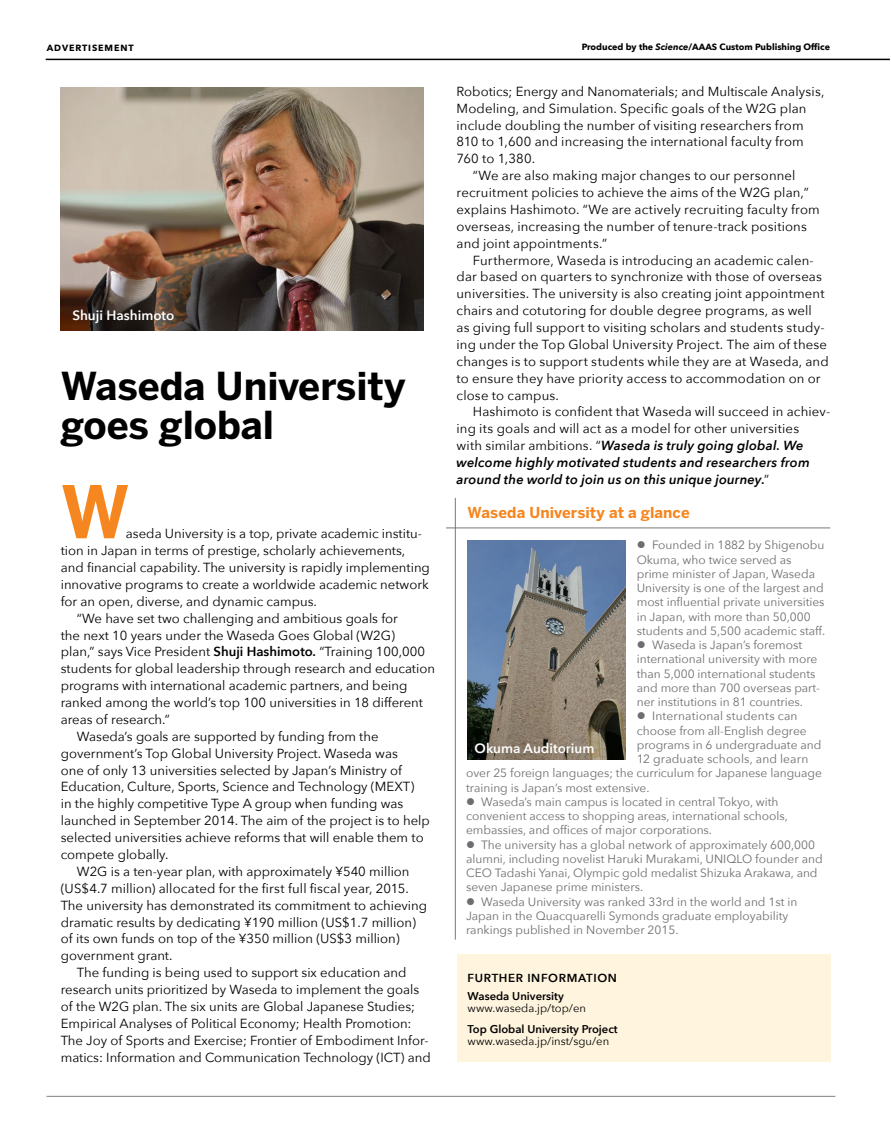
<style>
.page{position:relative;width:891px;height:1134px;background:#fff}
.page>*{position:absolute;margin:0;border:0;box-sizing:border-box;transform-origin:0 0}
.t1{font:700 72px "Benton Sans";color:#f6861f}
.t2{font:700 38.25px/39px "Benton Sans";color:#000}
.t3{font:700 15px "Benton Sans";letter-spacing:.005em;color:#f6861f}
.t4{font:600 13.5px "Avenir Next";color:#fff}
.t5{font:13.2px "Avenir Next";color:#000}
.t6{font:italic 600 13.2px "Avenir Next";letter-spacing:.015em;color:#000}
.t7{font:12px/14.2px "Avenir Next";color:#6d6e71}
.t8{font:600 11.7px "Avenir Next";letter-spacing:.055em;color:#000}
.t9{font:11.25px "Avenir Next";color:#000}
.t10{font:600 11.25px "Avenir Next";color:#000}
.t11{font:700 9px "Avenir Next";color:#000}
.t12{font:700 9px "Avenir Next";letter-spacing:.1em;color:#000}
.s1{font-style:italic}
.s2{font-weight:600}
.s3{font-weight:400;font-style:normal}
.s4{font-style:normal}
</style>
<div class="page">
<hr style="left:46px;top:1096px;width:789px;height:1px;background:#808285">
<hr style="left:46px;top:59px;width:844px;height:1px;background:#000">
<img style="left:468px;top:541px;width:158px;height:219px">
<div style="left:457px;top:955px;width:373px;height:107px;background:#fff4de"></div>
<img style="left:61px;top:88px;width:363px;height:243px">
<hr style="left:455px;top:498px;width:1px;height:442px;background:#77787b">
<hr style="left:446px;top:528px;width:384px;height:1px;background:#77787b">
<p class="t12" style="left:47px;top:40px;width:88px">ADVERTISEMENT</p>
<p class="t11" style="left:582px;top:39px;width:250px">Produced by the <span class="s1">Science</span>/AAAS Custom Publishing Office</p>
<p class="t4" style="left:72px;top:304px;width:104px">Shuji Hashimoto</p>
<h2 class="t2" style="left:61px;top:367px;width:346px">Waseda University goes global</h2>
<h1 class="t1" style="left:61px;top:467px;width:70px">W</h1>
<p class="t5" style="left:126px;top:523px;width:298px">aseda University is a top, private academic institu-</p>
<p class="t5" style="left:61px;top:539px;width:346px">tion in Japan in terms of prestige, scholarly achievements,</p>
<p class="t5" style="left:61px;top:556px;width:371px">and financial capability. The university is rapidly implementing</p>
<p class="t5" style="left:61px;top:573px;width:370px">innovative programs to create a worldwide academic network</p>
<p class="t5" style="left:61px;top:590px;width:258px">for an open, diverse, and dynamic campus.</p>
<p class="t5" style="left:77px;top:607px;width:323px">“We have set two challenging and ambitious goals for</p>
<p class="t5" style="left:61px;top:624px;width:336px">the next 10 years under the Waseda Goes Global (W2G)</p>
<p class="t5" style="left:61px;top:641px;width:366px">plan,” says Vice President <span class="s2">Shuji Hashimoto.</span> “Training 100,000</p>
<p class="t5" style="left:61px;top:658px;width:376px">students for global leadership through research and education</p>
<p class="t5" style="left:61px;top:674px;width:348px">programs with international academic partners, and being</p>
<p class="t5" style="left:61px;top:691px;width:364px">ranked among the world’s top 100 universities in 18 different</p>
<p class="t5" style="left:61px;top:708px;width:111px">areas of research.”</p>
<p class="t5" style="left:77px;top:725px;width:303px">Waseda’s goals are supported by funding from the</p>
<p class="t5" style="left:61px;top:742px;width:339px">government’s Top Global University Project. Waseda was</p>
<p class="t5" style="left:61px;top:759px;width:343px">one of only 13 universities selected by Japan’s Ministry of</p>
<p class="t5" style="left:61px;top:776px;width:355px">Education, Culture, Sports, Science and Technology (MEXT)</p>
<p class="t5" style="left:61px;top:793px;width:344px">in the highly competitive Type A group when funding was</p>
<p class="t5" style="left:61px;top:809px;width:371px">launched in September 2014. The aim of the project is to help</p>
<p class="t5" style="left:61px;top:826px;width:364px">selected universities achieve reforms that will enable them to</p>
<p class="t5" style="left:61px;top:843px;width:109px">compete globally.</p>
<p class="t5" style="left:77px;top:860px;width:334px">W2G is a ten-year plan, with approximately ¥540 million</p>
<p class="t5" style="left:61px;top:877px;width:350px">(US$4.7 million) allocated for the first full fiscal year, 2015.</p>
<p class="t5" style="left:61px;top:894px;width:368px">The university has demonstrated its commitment to achieving</p>
<p class="t5" style="left:61px;top:911px;width:357px">dramatic results by dedicating ¥190 million (US$1.7 million)</p>
<p class="t5" style="left:61px;top:928px;width:341px">of its own funds on top of the ¥350 million (US$3 million)</p>
<p class="t5" style="left:61px;top:945px;width:113px">government grant.</p>
<p class="t5" style="left:77px;top:961px;width:331px">The funding is being used to support six education and</p>
<p class="t5" style="left:61px;top:978px;width:360px">research units prioritized by Waseda to implement the goals</p>
<p class="t5" style="left:61px;top:995px;width:356px">of the W2G plan. The six units are Global Japanese Studies;</p>
<p class="t5" style="left:61px;top:1012px;width:352px">Empirical Analyses of Political Economy; Health Promotion:</p>
<p class="t5" style="left:61px;top:1029px;width:369px">The Joy of Sports and Exercise; Frontier of Embodiment Infor-</p>
<p class="t5" style="left:61px;top:1046px;width:372px">matics: Information and Communication Technology (ICT) and</p>
<p class="t5" style="left:457px;top:80px;width:369px">Robotics; Energy and Nanomaterials; and Multiscale Analysis,</p>
<p class="t5" style="left:457px;top:97px;width:351px">Modeling, and Simulation. Specific goals of the W2G plan</p>
<p class="t5" style="left:457px;top:114px;width:349px">include doubling the number of visiting researchers from</p>
<p class="t5" style="left:457px;top:131px;width:349px">810 to 1,600 and increasing the international faculty from</p>
<p class="t5" style="left:457px;top:148px;width:80px">760 to 1,380.</p>
<p class="t5" style="left:473px;top:164px;width:324px">“We are also making major changes to our personnel</p>
<p class="t5" style="left:457px;top:181px;width:354px">recruitment policies to achieve the aims of the W2G plan,”</p>
<p class="t5" style="left:457px;top:198px;width:365px">explains Hashimoto. “We are actively recruiting faculty from</p>
<p class="t5" style="left:457px;top:215px;width:352px">overseas, increasing the number of tenure-track positions</p>
<p class="t5" style="left:457px;top:232px;width:152px">and joint appointments.”</p>
<p class="t5" style="left:473px;top:249px;width:343px">Furthermore, Waseda is introducing an academic calen-</p>
<p class="t5" style="left:457px;top:266px;width:367px">dar based on quarters to synchronize with those of overseas</p>
<p class="t5" style="left:457px;top:283px;width:369px">universities. The university is also creating joint appointment</p>
<p class="t5" style="left:457px;top:299px;width:357px">chairs and cotutoring for double degree programs, as well</p>
<p class="t5" style="left:457px;top:316px;width:369px">as giving full support to visiting scholars and students study-</p>
<p class="t5" style="left:457px;top:333px;width:372px">ing under the Top Global University Project. The aim of these</p>
<p class="t5" style="left:457px;top:350px;width:374px">changes is to support students while they are at Waseda, and</p>
<p class="t5" style="left:457px;top:367px;width:366px">to ensure they have priority access to accommodation on or</p>
<p class="t5" style="left:457px;top:384px;width:104px">close to campus.</p>
<p class="t5" style="left:473px;top:401px;width:359px">Hashimoto is confident that Waseda will succeed in achiev-</p>
<p class="t5" style="left:457px;top:418px;width:344px">ing its goals and will act as a model for other universities</p>
<p class="t6" style="left:457px;top:434px;width:349px"><span class="s3">with similar ambitions. “</span>Waseda is truly going global. We</p>
<p class="t6" style="left:457px;top:451px;width:355px">welcome highly motivated students and researchers from</p>
<p class="t6" style="left:457px;top:468px;width:314px">around the world to join us on this unique journey<span class="s4">.</span><span class="s3">”</span></p>
<p class="t3" style="left:468px;top:503px;width:224px">Waseda University at a glance</p>
<p class="t7" style="left:637px;top:538px;width:190px">● Founded in 1882 by Shigenobu<br>Okuma, who twice served as prime minister of Japan, Waseda<br>University is one of the largest and most influential private universities in Japan, with more than 50,000 students and 5,500 academic staff.</p>
<p class="t7" style="left:637px;top:637px;width:185px">● Waseda is Japan’s foremost international university with more than 5,000 international students and more than 700 overseas part&shy;ner institutions in 81 countries.</p>
<p class="t7" style="left:637px;top:709px;width:162px">● International students can</p>
<p class="t7" style="left:637px;top:723px;width:171px">choose from all-English degree</p>
<p class="t7" style="left:637px;top:737px;width:186px">programs in 6 undergraduate and</p>
<p class="t7" style="left:637px;top:751px;width:173px">12 graduate schools, and learn</p>
<p class="t7" style="left:466px;top:766px;width:357px">over 25 foreign languages; the curriculum for Japanese language</p>
<p class="t7" style="left:466px;top:780px;width:185px">training is Japan’s most extensive.</p>
<p class="t7" style="left:466px;top:794px;width:323px">● Waseda’s main campus is located in central Tokyo, with convenient access to shopping areas, international schools, embassies, and offices of major corporations.</p>
<p class="t7" style="left:466px;top:837px;width:358px">● The university has a global network of approximately 600,000 alumni, including novelist Haruki Murakami, UNIQLO founder and CEO Tadashi Yanai, Olympic gold medalist Shizuka Arakawa, and seven Japanese prime ministers.</p>
<p class="t7" style="left:466px;top:894px;width:333px">● Waseda University was ranked 33rd in the world and 1st in<br>Japan in the Quacquarelli Symonds graduate employability rankings published in November 2015.</p>
<p class="t8" style="left:468px;top:968px;width:151px">FURTHER INFORMATION</p>
<p class="t10" style="left:468px;top:986px;width:98px">Waseda University</p>
<p class="t9" style="left:468px;top:998px;width:120px">www.waseda.jp/top/en</p>
<p class="t10" style="left:468px;top:1019px;width:152px">Top Global University Project</p>
<p class="t9" style="left:468px;top:1031px;width:143px">www.waseda.jp/inst/sgu/en</p>
<p class="t4" style="left:475px;top:736px;width:121px">Okuma Auditorium</p>
</div>
